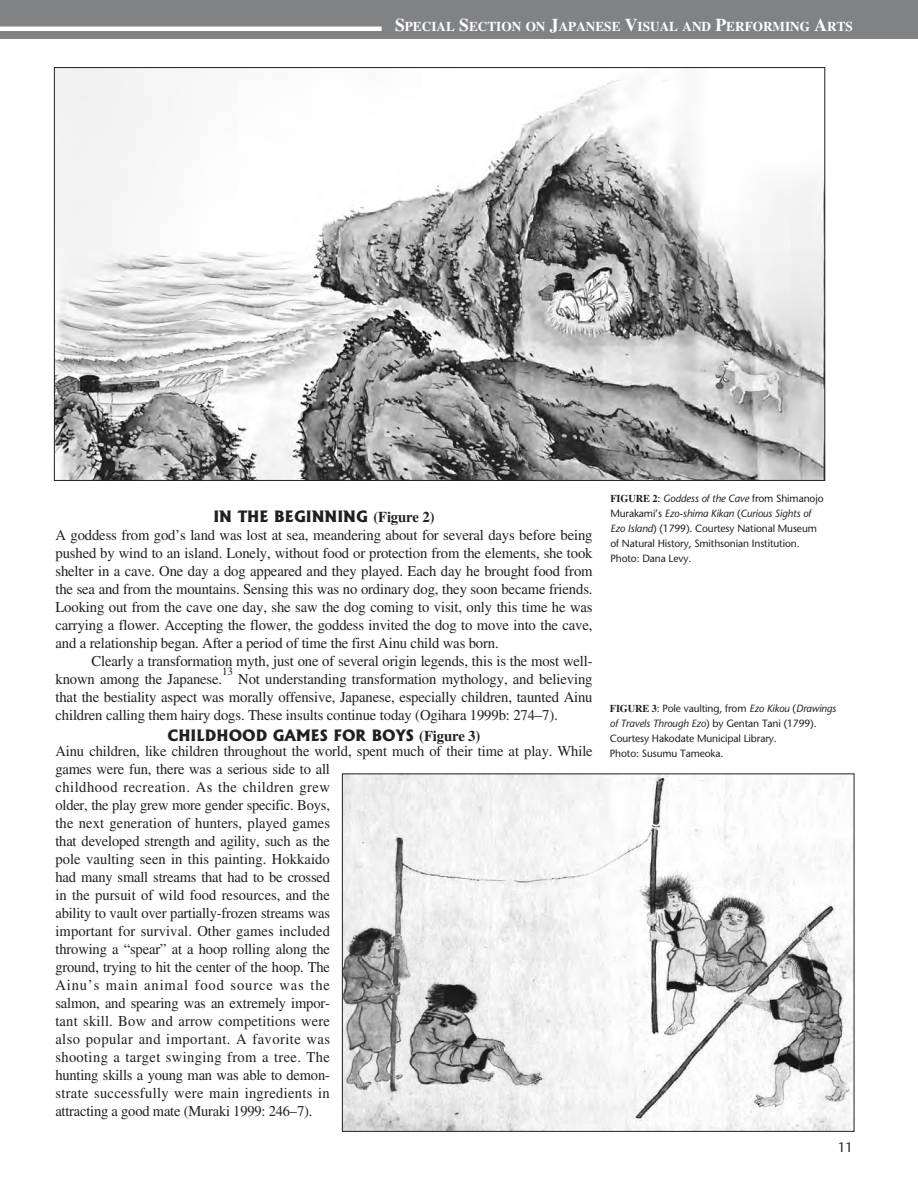
<style>
.page{position:relative;width:918px;height:1188px;background:#fff}
.page>*{position:absolute;margin:0;border:0;box-sizing:border-box;transform-origin:0 0}
.t1{font:15px/18px "EAA Times";letter-spacing:-.01em;color:#231f20;text-align:justify}
.t2{font:800 15px "Albertus";color:#231f20}
.t3{font:700 13.5px "EAA Times";color:#fff}
.t4{font:13.5px "Stone Sans";color:#231f20;scale:.95 1}
.t5{font:11.25px "EAA Times";color:#231f20}
.t6{font:10.5px/15px "Stone Sans";letter-spacing:-.01em;color:#231f20}
.s1{font-size:18px}
.s2{font-family:"EAA Times";font-weight:700}
.s3{font-style:italic}
</style>
<div class="page">
<img style="left:56px;top:69px;width:767px;height:410px">
<img style="left:344px;top:775px;width:508px;height:355px">
<div style="left:0;top:0;width:918px;height:39px;background:#808285"></div>
<hr style="left:0;top:27px;width:382px;height:4px;background:#fff">
<p class="t3" style="left:395px;top:22px;width:459px"><span class="s1">S</span>PECIAL <span class="s1">S</span>ECTION ON <span class="s1">J</span>APANESE <span class="s1">V</span>ISUAL AND <span class="s1">P</span>ERFORMING <span class="s1">A</span>RTS</p>
<p class="t2" style="left:213px;top:508px;width:223px">IN THE BEGINNING <span class="s2">(Figure 2)</span></p>
<p class="t1" style="left:55px;top:528px;width:539px">A goddess from god’s land was lost at sea, meandering about for several days before being pushed by wind to an island. Lonely, without food or protection from the elements, she took shelter in a cave. One day a dog appeared and they played. Each day he brought food from the sea and from the mountains. Sensing this was no ordinary dog, they soon became friends.<br>Looking out from the cave one day, she saw the dog coming to visit, only this time he was carrying a flower. Accepting the flower, the goddess invited the dog to move into the cave, and a relationship began. After a period of time the first Ainu child was born.</p>
<p class="t1" style="left:55px;top:654px;width:539px;text-indent:36px">Clearly a transformation myth, just one of several origin legends, this is the most well&shy;known among the Japanese.</p>
<p class="t5" style="left:222px;top:667px;width:12px">13</p>
<p class="t1" style="left:55px;top:672px;width:539px;text-indent:183px">Not understanding transformation mythology, and believing that the bestiality aspect was morally offensive, Japanese, especially children, taunted Ainu children calling them hairy dogs. These insults continue today (Ogihara 1999b: 274–7).</p>
<p class="t2" style="left:168px;top:727px;width:314px">CHILDHOOD GAMES FOR BOYS <span class="s2">(Figure 3)</span></p>
<p class="t1" style="left:55px;top:744px;width:539px;text-align:left">Ainu children, like children throughout the world, spent much of their time at play. While games were fun, there was a serious side to all<br>childhood recreation. As the children grew<br>older, the play grew more gender specific. Boys,<br>the next generation of hunters, played games<br>that developed strength and agility, such as the<br>pole vaulting seen in this painting. Hokkaido<br>had many small streams that had to be crossed<br>in the pursuit of wild food resources, and the<br>ability to vault over partially-frozen streams was<br>important for survival. Other games included<br>throwing a “spear” at a hoop rolling along the<br>ground, trying to hit the center of the hoop. The<br>Ainu’s main animal food source was the<br>salmon, and spearing was an extremely impor-<br>tant skill. Bow and arrow competitions were<br>also popular and important. A favorite was<br>shooting a target swinging from a tree. The<br>hunting skills a young man was able to demon-<br>strate successfully were main ingredients in<br>attracting a good mate (Muraki 1999: 246–7).</p>
<p class="t6" style="left:610px;top:492px;width:215px"><span class="s2">FIGURE 2</span>: <span class="s3">Goddess of the Cave</span> from Shimanojo Murakami’s <span class="s3">Ezo-shima Kikan</span> (<span class="s3">Curious Sights of Ezo Island</span>) (1799). Courtesy National Museum of Natural History, Smithsonian Institution.<br>Photo: Dana Levy.</p>
<p class="t6" style="left:610px;top:702px;width:228px"><span class="s2">FIGURE 3</span>: Pole vaulting, from <span class="s3">Ezo Kikou</span> (<span class="s3">Drawings of Travels Through Ezo</span>) by Gentan Tani (1799).<br>Courtesy Hakodate Municipal Library.<br>Photo: Susumu Tameoka.</p>
<p class="t4" style="left:838px;top:1142px;width:17px">11</p>
</div>
